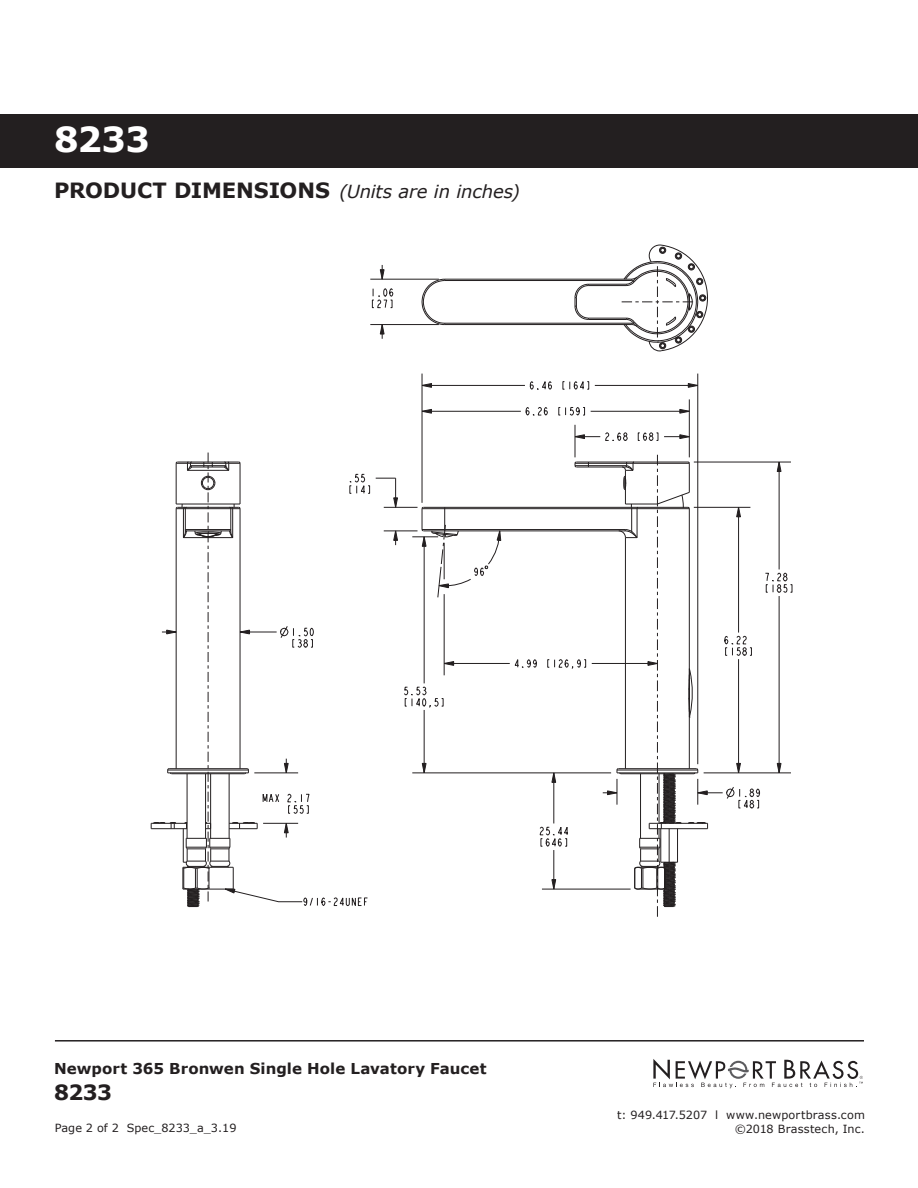
<style>
.page{position:relative;width:918px;height:1188px;background:#fff}
.page>*{position:absolute;margin:0;border:0;box-sizing:border-box;transform-origin:0 0}
.t1{font:700 34.5px "Verdana";color:#fff}
.t2{font:700 21px "Verdana";color:#231f20}
.t3{font:italic 18px "Verdana";letter-spacing:-.01em;color:#231f20}
.t4{font:700 15px "Verdana";letter-spacing:.005em;color:#231f20}
.t5{font:11.25px/13.5px "Verdana";letter-spacing:.01em;color:#231f20;text-align:right}
.s1{font-weight:700;font-style:normal;font-size:21px}
</style>
<div class="page">
<svg style="left:653px;top:1059px;width:210px;height:29px"></svg>
<hr style="left:55px;top:1040px;width:809px;height:2px;background:#231f20">
<div style="left:0;top:114px;width:918px;height:54px;background:#231f20"></div>
<svg style="left:638px;top:432px;width:20px;height:9px"></svg>
<svg style="left:525px;top:407px;width:23px;height:9px"></svg>
<svg style="left:558px;top:407px;width:27px;height:9px"></svg>
<svg style="left:679px;top:409px;width:10px;height:5px"></svg>
<svg style="left:421px;top:409px;width:11px;height:5px"></svg>
<svg style="left:539px;top:823px;width:29px;height:24px"></svg>
<svg style="left:551px;top:879px;width:5px;height:10px"></svg>
<svg style="left:551px;top:772px;width:5px;height:11px"></svg>
<svg style="left:514px;top:659px;width:23px;height:9px"></svg>
<svg style="left:547px;top:659px;width:39px;height:10px"></svg>
<svg style="left:445px;top:661px;width:9px;height:5px"></svg>
<svg style="left:372px;top:288px;width:22px;height:21px"></svg>
<svg style="left:529px;top:381px;width:23px;height:9px"></svg>
<svg style="left:562px;top:381px;width:27px;height:9px"></svg>
<svg style="left:421px;top:383px;width:11px;height:5px"></svg>
<svg style="left:688px;top:383px;width:10px;height:5px"></svg>
<svg style="left:404px;top:686px;width:40px;height:22px"></svg>
<svg style="left:422px;top:763px;width:5px;height:10px"></svg>
<hr style="left:422px;top:529px;width:203px;height:1px;background:#231f20">
<hr style="left:422px;top:508px;width:267px;height:1px;background:#231f20">
<hr style="left:575px;top:465px;width:51px;height:1px;background:#231f20">
<hr style="left:575px;top:463px;width:114px;height:1px;background:#231f20">
<hr style="left:445px;top:323px;width:187px;height:1px;background:#231f20">
<hr style="left:588px;top:318px;width:39px;height:1px;background:#231f20">
<hr style="left:588px;top:285px;width:39px;height:1px;background:#231f20">
<hr style="left:445px;top:280px;width:187px;height:1px;background:#231f20">
<hr style="left:542px;top:889px;width:89px;height:1px;background:#231f20">
<svg style="left:393px;top:530px;width:5px;height:15px"></svg>
<hr style="left:422px;top:374px;width:1px;height:129px;background:#231f20">
<hr style="left:424px;top:537px;width:1px;height:146px;background:#231f20">
<hr style="left:424px;top:710px;width:1px;height:63px;background:#231f20">
<hr style="left:444px;top:594px;width:1px;height:81px;background:#231f20">
<hr style="left:412px;top:773px;width:199px;height:1px;background:#231f20">
<hr style="left:554px;top:773px;width:1px;height:50px;background:#231f20">
<hr style="left:554px;top:850px;width:1px;height:39px;background:#231f20">
<hr style="left:575px;top:425px;width:1px;height:32px;background:#231f20">
<hr style="left:592px;top:663px;width:65px;height:1px;background:#231f20">
<hr style="left:444px;top:663px;width:66px;height:1px;background:#231f20">
<hr style="left:689px;top:399px;width:1px;height:58px;background:#231f20">
<hr style="left:698px;top:374px;width:1px;height:390px;background:#231f20">
<hr style="left:384px;top:531px;width:34px;height:1px;background:#231f20">
<hr style="left:384px;top:507px;width:34px;height:1px;background:#231f20">
<svg style="left:376px;top:478px;width:22px;height:30px"></svg>
<svg style="left:664px;top:434px;width:26px;height:5px"></svg>
<svg style="left:574px;top:432px;width:54px;height:10px"></svg>
<hr style="left:591px;top:411px;width:98px;height:1px;background:#231f20">
<hr style="left:422px;top:411px;width:99px;height:1px;background:#231f20">
<hr style="left:595px;top:385px;width:103px;height:1px;background:#231f20">
<hr style="left:422px;top:385px;width:103px;height:1px;background:#231f20">
<svg style="left:380px;top:325px;width:5px;height:14px"></svg>
<svg style="left:380px;top:265px;width:5px;height:14px"></svg>
<hr style="left:370px;top:324px;width:69px;height:1px;background:#231f20">
<hr style="left:370px;top:279px;width:69px;height:1px;background:#231f20">
<hr style="left:423px;top:531px;width:202px;height:1px;background:#231f20">
<hr style="left:423px;top:507px;width:265px;height:1px;background:#231f20">
<hr style="left:576px;top:467px;width:50px;height:1px;background:#231f20">
<hr style="left:576px;top:462px;width:112px;height:1px;background:#231f20">
<hr style="left:445px;top:324px;width:187px;height:1px;background:#231f20">
<hr style="left:588px;top:319px;width:39px;height:1px;background:#231f20">
<hr style="left:588px;top:284px;width:39px;height:1px;background:#231f20">
<hr style="left:445px;top:279px;width:187px;height:1px;background:#231f20">
<svg style="left:412px;top:507px;width:89px;height:91px"></svg>
<svg style="left:422px;top:279px;width:23px;height:46px"></svg>
<svg style="left:575px;top:284px;width:14px;height:36px"></svg>
<svg style="left:151px;top:453px;width:219px;height:455px"></svg>
<svg style="left:603px;top:455px;width:189px;height:462px"></svg>
<svg style="left:622px;top:245px;width:86px;height:106px"></svg>
<h1 class="t1" style="left:54px;top:117px;width:97px">8233</h1>
<h3 class="t3" style="left:54px;top:180px;width:467px"><span class="s1">PRODUCT DIMENSIONS</span> (Units are in inches)</h3>
<h3 class="t4" style="left:54px;top:1059px;width:434px">Newport 365 Bronwen Single Hole Lavatory Faucet</h3>
<h2 class="t2" style="left:54px;top:1079px;width:60px">8233</h2>
<p class="t5" style="left:55px;top:1121px;width:183px">Page 2 of 2 Spec_8233_a_3.19</p>
<p class="t5" style="left:617px;top:1108px;width:249px">t: 949.417.5207 l www.newportbrass.com ©2018 Brasstech, Inc.</p>
</div>
